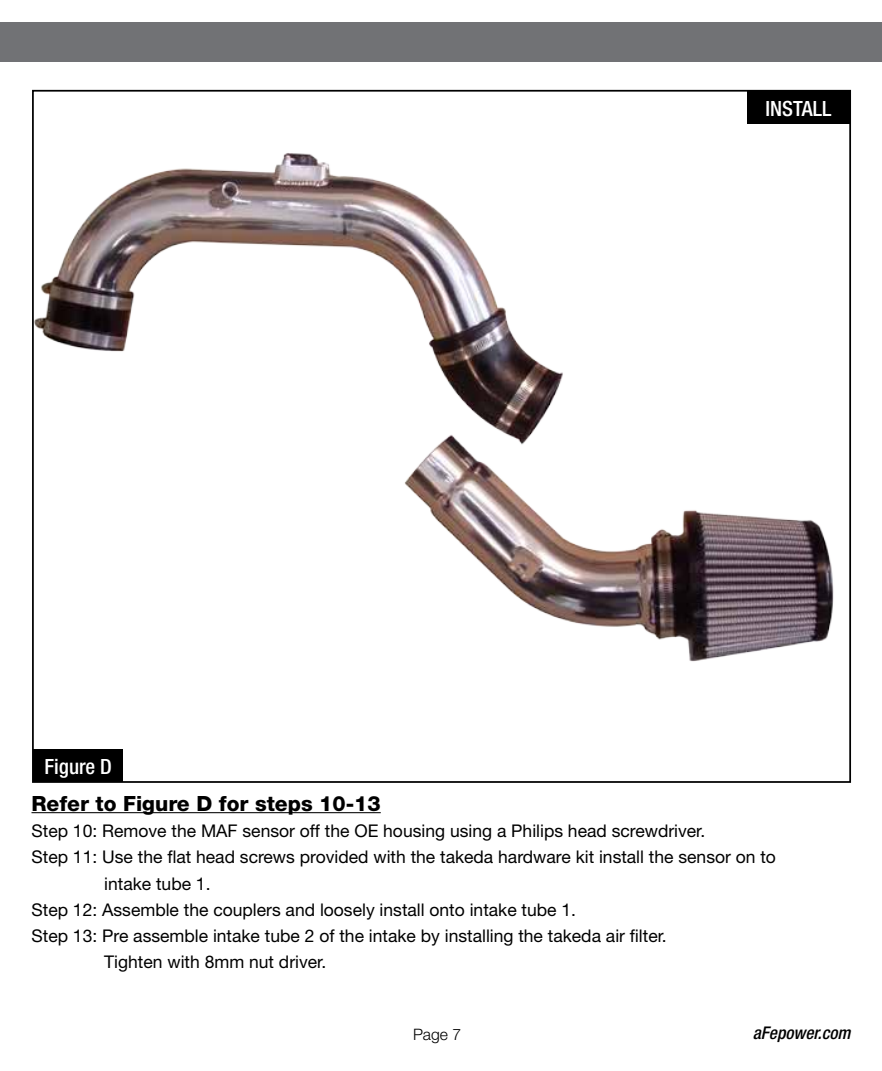
<style>
.page{position:relative;width:882px;height:1071px;background:#fff}
.page>*{position:absolute;margin:0;border:0;box-sizing:border-box;transform-origin:0 0}
.t1{font:800 21px "Helvetica Neue";color:#000}
.t2{font:500 condensed 21px "Helvetica Neue";color:#fff}
.t3{font:17.5px "Helvetica Neue";color:#000}
.t4{font:italic 500 condensed 17.5px "Helvetica Neue";color:#000}
.t5{font:300 15.75px "Helvetica Neue";color:#000}
</style>
<div class="page">
<div style="left:0;top:23px;width:882px;height:39px;background:#717275"></div>
<hr style="left:32px;top:812px;width:349px;height:1px;background:#000">
<img style="left:35px;top:153px;width:799px;height:599px">
<div style="left:33px;top:749px;width:89px;height:33px;background:#000"></div>
<div style="left:747px;top:91px;width:103px;height:33px;background:#000"></div>
<p class="t2" style="left:45px;top:754px;width:69px">Figure D</p>
<p class="t2" style="left:766px;top:96px;width:67px">INSTALL</p>
<p class="t1" style="left:32px;top:791px;width:351px">Refer to Figure D for steps 10-13</p>
<p class="t3" style="left:32px;top:820px;width:675px">Step 10: Remove the MAF sensor off the OE housing using a Philips head screwdriver.</p>
<p class="t3" style="left:32px;top:847px;width:746px">Step 11: Use the flat head screws provided with the takeda hardware kit install the sensor on to</p>
<p class="t3" style="left:104px;top:873px;width:108px">intake tube 1.</p>
<p class="t3" style="left:32px;top:899px;width:546px">Step 12: Assemble the couplers and loosely install onto intake tube 1.</p>
<p class="t3" style="left:32px;top:925px;width:637px">Step 13: Pre assemble intake tube 2 of the intake by installing the takeda air filter.</p>
<p class="t3" style="left:104px;top:952px;width:224px">Tighten with 8mm nut driver.</p>
<p class="t5" style="left:413px;top:1024px;width:50px">Page 7</p>
<p class="t4" style="left:753px;top:1023px;width:99px">aFepower.com</p>
</div>
